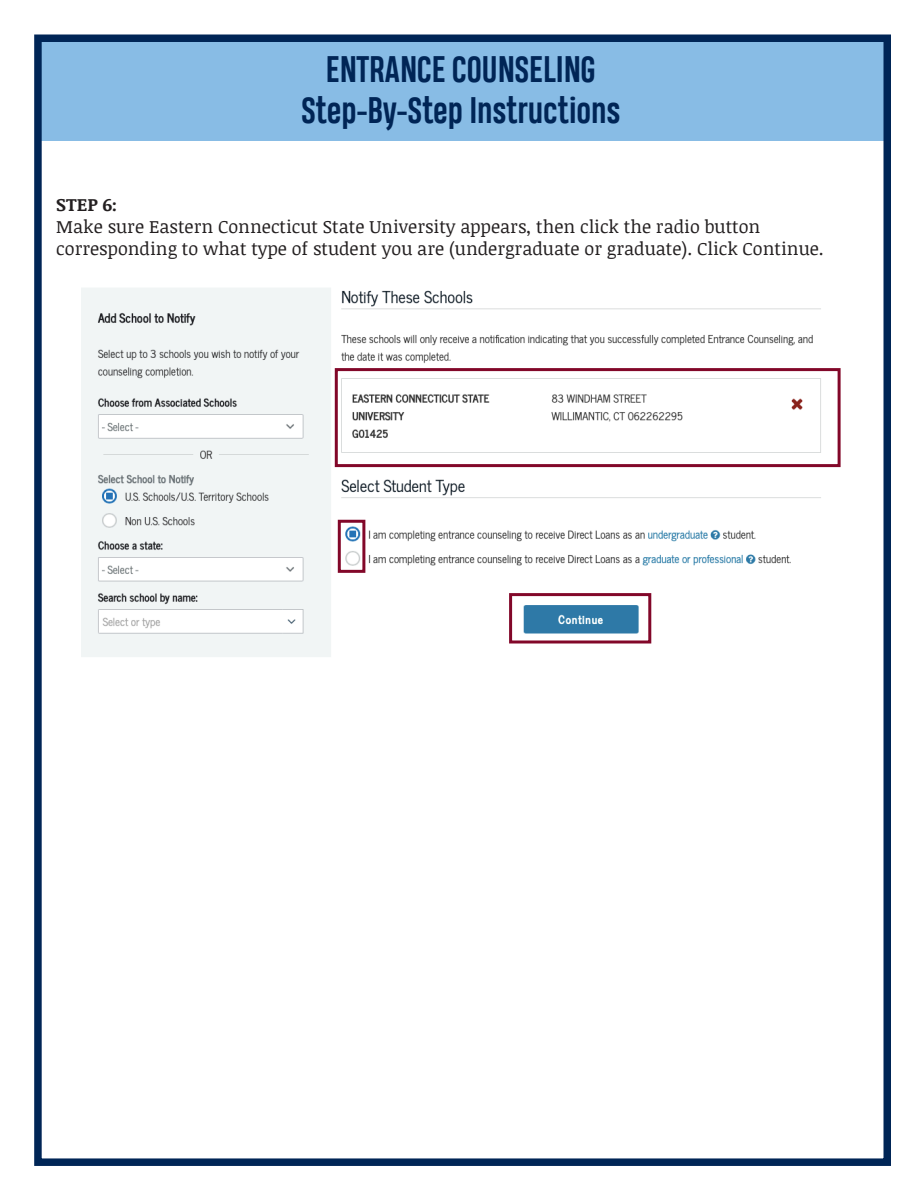
<style>
.page{position:relative;width:918px;height:1188px;background:#fff}
.page>*{position:absolute;margin:0;border:0;box-sizing:border-box;transform-origin:0 0}
.t1{font:700 34.5px "Heading Pro Trial";color:#002556}
.t2{font:18px/21.6px "Noticia Text";color:#231f20}
.t3{font:700 18px "Noticia Text";color:#231f20}
</style>
<div class="page">
<div style="left:36px;top:42px;width:850px;height:99px;background:#88bce5"></div>
<img style="left:81px;top:288px;width:760px;height:369px">
<div style="left:335px;top:368px;width:506px;height:99px;border:3px solid #820729"></div>
<div style="left:509px;top:593px;width:142px;height:51px;border:3px solid #820729"></div>
<div style="left:338px;top:520px;width:27px;height:53px;border:3px solid #820729"></div>
<div style="left:34px;top:34px;width:857px;height:1132px;border:8px solid #002556"></div>
<p class="t1" style="left:326px;top:48px;width:271px">ENTRANCE COUNSELING</p>
<p class="t1" style="left:301px;top:89px;width:321px">Step-By-Step Instructions</p>
<p class="t3" style="left:56px;top:192px;width:62px">STEP 6:</p>
<p class="t2" style="left:56px;top:215px;width:769px">Make sure Eastern Connecticut State University appears, then click the radio button corresponding to what type of student you are (undergraduate or graduate). Click Continue.</p>
</div>
